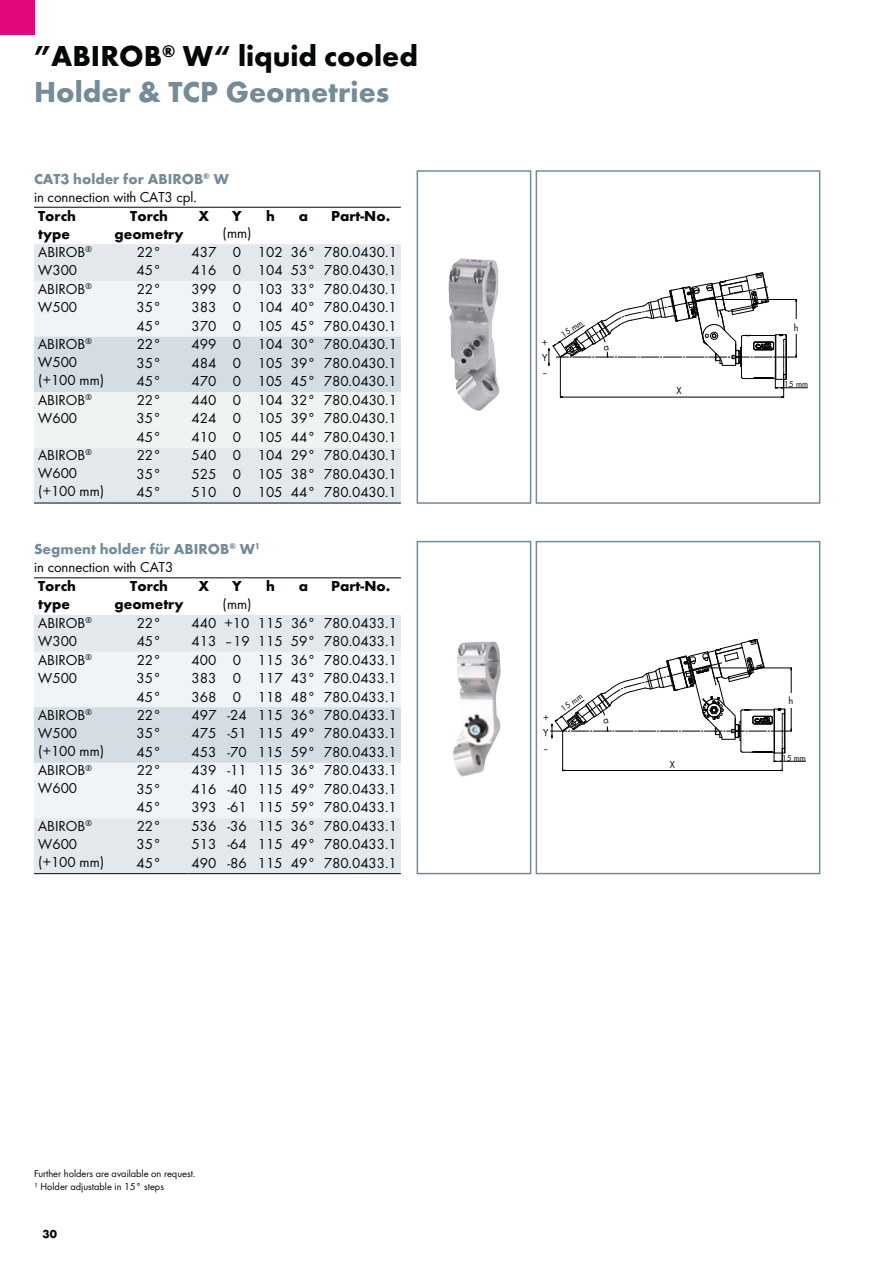
<style>
.page{position:relative;width:893px;height:1263px;background:#fff}
.page>*{position:absolute;margin:0;border:0;box-sizing:border-box;transform-origin:0 0}
.t1{font:700 30px/35.1px "Futura TOT";color:#040809}
.t2{font:15px/18px "Futura TOT Boo";color:#040809}
.t3{font:700 15px/18px "Futura TOT";color:#040809}
.t4{font:700 15px "Futura TOT";color:#748c9a}
.t5{font:700 12px "Futura TOT";color:#040809}
.t6{font:10.5px/15.1px "Futura TOT Boo";color:#040809;text-align:justify}
.t7{font:9px "Futura TOT Boo";color:#040809}
.s1{color:#748c9a}
</style>
<div class="page">
<div style="left:0;top:0;width:34px;height:34px;background:#e4087e"></div>
<svg style="left:416px;top:170px;width:405px;height:705px"></svg>
<div style="left:34px;top:615px;width:367px;height:258px;background:#e2e8ec"></div>
<div style="left:34px;top:652px;width:367px;height:166px;background:#f1f4f6"></div>
<div style="left:34px;top:707px;width:367px;height:56px;background:#d3dde3"></div>
<hr style="left:187px;top:873px;width:214px;height:1px;background:#040809">
<hr style="left:34px;top:873px;width:153px;height:1px;background:#040809">
<hr style="left:34px;top:577px;width:367px;height:1px;background:#040809">
<div style="left:34px;top:244px;width:367px;height:259px;background:#e2e8ec"></div>
<svg style="left:34px;top:281px;width:367px;height:167px"></svg>
<hr style="left:34px;top:503px;width:77px;height:1px;background:#040809">
<hr style="left:187px;top:503px;width:214px;height:1px;background:#040809">
<hr style="left:111px;top:503px;width:76px;height:1px;background:#040809">
<hr style="left:34px;top:207px;width:367px;height:1px;background:#040809">
<svg style="left:550px;top:639px;width:255px;height:132px"></svg>
<svg style="left:548px;top:273px;width:259px;height:125px"></svg>
<h1 class="t1" style="left:34px;top:41px;width:385px">”ABIROB<sup>®</sup> W“ liquid cooled<br><span class="s1">Holder &amp; TCP Geometries</span></h1>
<p class="t4" style="left:34px;top:173px;width:196px">CAT3 holder for ABIROB<sup>®</sup> W</p>
<p class="t2" style="left:34px;top:189px;width:164px">in connection with CAT3 cpl.</p>
<p class="t3" style="left:38px;top:208px;width:39px">Torch type</p>
<p class="t3" style="left:114px;top:208px;width:71px;text-align:center">Torch geometry</p>
<p class="t3" style="left:199px;top:208px;width:12px">X</p>
<p class="t3" style="left:232px;top:208px;width:11px">Y</p>
<p class="t3" style="left:266px;top:208px;width:10px">h</p>
<p class="t3" style="left:299px;top:208px;width:11px">α</p>
<p class="t3" style="left:331px;top:208px;width:61px">Part-No.</p>
<p class="t2" style="left:223px;top:226px;width:30px">(mm)</p>
<p class="t2" style="left:38px;top:244px;width:55px">ABIROB<sup>®<br></sup>W300</p>
<p class="t2" style="left:137px;top:244px;width:26px">22°</p>
<p class="t2" style="left:192px;top:244px;width:207px">437 0 102 36° 780.0430.1</p>
<p class="t2" style="left:137px;top:263px;width:26px">45°</p>
<p class="t2" style="left:191px;top:263px;width:207px">416 0 104 53° 780.0430.1</p>
<p class="t2" style="left:38px;top:281px;width:55px">ABIROB<sup>®<br></sup>W500</p>
<p class="t2" style="left:137px;top:281px;width:26px">22°</p>
<p class="t2" style="left:192px;top:281px;width:207px">399 0 103 33° 780.0430.1</p>
<p class="t2" style="left:137px;top:300px;width:26px">35°</p>
<p class="t2" style="left:191px;top:300px;width:207px">383 0 104 40° 780.0430.1</p>
<p class="t2" style="left:137px;top:318px;width:26px">45°</p>
<p class="t2" style="left:191px;top:318px;width:207px">370 0 105 45° 780.0430.1</p>
<p class="t2" style="left:38px;top:337px;width:68px">ABIROB<sup>®<br></sup>W500 (+100 mm)</p>
<p class="t2" style="left:137px;top:337px;width:26px">22°</p>
<p class="t2" style="left:192px;top:337px;width:207px">499 0 104 30° 780.0430.1</p>
<p class="t2" style="left:137px;top:355px;width:26px">35°</p>
<p class="t2" style="left:191px;top:355px;width:207px">484 0 105 39° 780.0430.1</p>
<p class="t2" style="left:137px;top:374px;width:26px">45°</p>
<p class="t2" style="left:191px;top:374px;width:207px">470 0 105 45° 780.0430.1</p>
<p class="t2" style="left:38px;top:392px;width:55px">ABIROB<sup>®<br></sup>W600</p>
<p class="t2" style="left:137px;top:392px;width:26px">22°</p>
<p class="t2" style="left:192px;top:392px;width:207px">440 0 104 32° 780.0430.1</p>
<p class="t2" style="left:137px;top:411px;width:26px">35°</p>
<p class="t2" style="left:191px;top:411px;width:207px">424 0 105 39° 780.0430.1</p>
<p class="t2" style="left:137px;top:429px;width:26px">45°</p>
<p class="t2" style="left:191px;top:429px;width:207px">410 0 105 44° 780.0430.1</p>
<p class="t2" style="left:38px;top:448px;width:68px">ABIROB<sup>®<br></sup>W600 (+100 mm)</p>
<p class="t2" style="left:137px;top:448px;width:26px">22°</p>
<p class="t2" style="left:192px;top:448px;width:207px">540 0 104 29° 780.0430.1</p>
<p class="t2" style="left:137px;top:466px;width:26px">35°</p>
<p class="t2" style="left:191px;top:466px;width:207px">525 0 105 38° 780.0430.1</p>
<p class="t2" style="left:137px;top:485px;width:26px">45°</p>
<p class="t2" style="left:191px;top:485px;width:207px">510 0 105 44° 780.0430.1</p>
<p class="t4" style="left:34px;top:543px;width:228px">Segment holder für ABIROB<sup>®</sup> W<sup>1</sup></p>
<p class="t2" style="left:34px;top:560px;width:141px">in connection with CAT3</p>
<p class="t3" style="left:38px;top:578px;width:39px">Torch type</p>
<p class="t3" style="left:115px;top:578px;width:71px;text-align:center">Torch geometry</p>
<p class="t3" style="left:199px;top:578px;width:12px">X</p>
<p class="t3" style="left:232px;top:578px;width:11px">Y</p>
<p class="t3" style="left:266px;top:578px;width:10px">h</p>
<p class="t3" style="left:299px;top:578px;width:11px">α</p>
<p class="t3" style="left:331px;top:578px;width:61px">Part-No.</p>
<p class="t2" style="left:223px;top:596px;width:30px">(mm)</p>
<p class="t2" style="left:38px;top:615px;width:55px">ABIROB<sup>®<br></sup>W300</p>
<p class="t2" style="left:137px;top:615px;width:26px">22°</p>
<p class="t2" style="left:192px;top:615px;width:207px">440 +10 115 36° 780.0433.1</p>
<p class="t2" style="left:137px;top:633px;width:26px">45°</p>
<p class="t2" style="left:191px;top:633px;width:207px">413 –19 115 59° 780.0433.1</p>
<p class="t2" style="left:38px;top:652px;width:55px">ABIROB<sup>®<br></sup>W500</p>
<p class="t2" style="left:137px;top:652px;width:26px">22°</p>
<p class="t2" style="left:192px;top:652px;width:207px">400 0 115 36° 780.0433.1</p>
<p class="t2" style="left:137px;top:670px;width:26px">35°</p>
<p class="t2" style="left:191px;top:670px;width:207px">383 0 117 43° 780.0433.1</p>
<p class="t2" style="left:137px;top:689px;width:26px">45°</p>
<p class="t2" style="left:191px;top:689px;width:207px">368 0 118 48° 780.0433.1</p>
<p class="t2" style="left:38px;top:707px;width:68px">ABIROB<sup>®<br></sup>W500 (+100 mm)</p>
<p class="t2" style="left:137px;top:707px;width:26px">22°</p>
<p class="t2" style="left:192px;top:707px;width:207px">497 -24 115 36° 780.0433.1</p>
<p class="t2" style="left:137px;top:726px;width:26px">35°</p>
<p class="t2" style="left:191px;top:726px;width:207px">475 -51 115 49° 780.0433.1</p>
<p class="t2" style="left:137px;top:744px;width:26px">45°</p>
<p class="t2" style="left:191px;top:744px;width:207px">453 -70 115 59° 780.0433.1</p>
<p class="t2" style="left:38px;top:763px;width:55px">ABIROB<sup>®<br></sup>W600</p>
<p class="t2" style="left:137px;top:763px;width:26px">22°</p>
<p class="t2" style="left:192px;top:763px;width:207px">439 -11 115 36° 780.0433.1</p>
<p class="t2" style="left:137px;top:781px;width:26px">35°</p>
<p class="t2" style="left:191px;top:781px;width:207px">416 -40 115 49° 780.0433.1</p>
<p class="t2" style="left:137px;top:800px;width:26px">45°</p>
<p class="t2" style="left:191px;top:800px;width:207px">393 -61 115 59° 780.0433.1</p>
<p class="t2" style="left:38px;top:818px;width:68px">ABIROB<sup>®<br></sup>W600 (+100 mm)</p>
<p class="t2" style="left:137px;top:818px;width:26px">22°</p>
<p class="t2" style="left:192px;top:818px;width:207px">536 -36 115 36° 780.0433.1</p>
<p class="t2" style="left:137px;top:837px;width:26px">35°</p>
<p class="t2" style="left:191px;top:837px;width:207px">513 -64 115 49° 780.0433.1</p>
<p class="t2" style="left:137px;top:855px;width:26px">45°</p>
<p class="t2" style="left:191px;top:855px;width:207px">490 -86 115 49° 780.0433.1</p>
<p class="t6" style="left:34px;top:1167px;width:163px;line-height:13px">Further holders are available on request.<br>¹ Holder adjustable in 15° steps</p>
<p class="t5" style="left:43px;top:1229px;width:16px">30</p>
<p class="t6" style="left:542px;top:336px;width:7px">+ Y –</p>
<p class="t7" style="left:560px;top:333px;width:26px;rotate:-34deg">15 mm</p>
<p class="t6" style="left:676px;top:384px;width:7px">X</p>
<p class="t6" style="left:794px;top:321px;width:6px">h</p>
<p class="t7" style="left:784px;top:380px;width:26px">15 mm</p>
<p class="t6" style="left:543px;top:711px;width:7px">+ Y –</p>
<p class="t7" style="left:560px;top:707px;width:26px;rotate:-36deg">15 mm</p>
<p class="t6" style="left:670px;top:758px;width:7px">X</p>
<p class="t6" style="left:788px;top:694px;width:6px">h</p>
<p class="t7" style="left:782px;top:754px;width:26px">15 mm</p>
</div>
